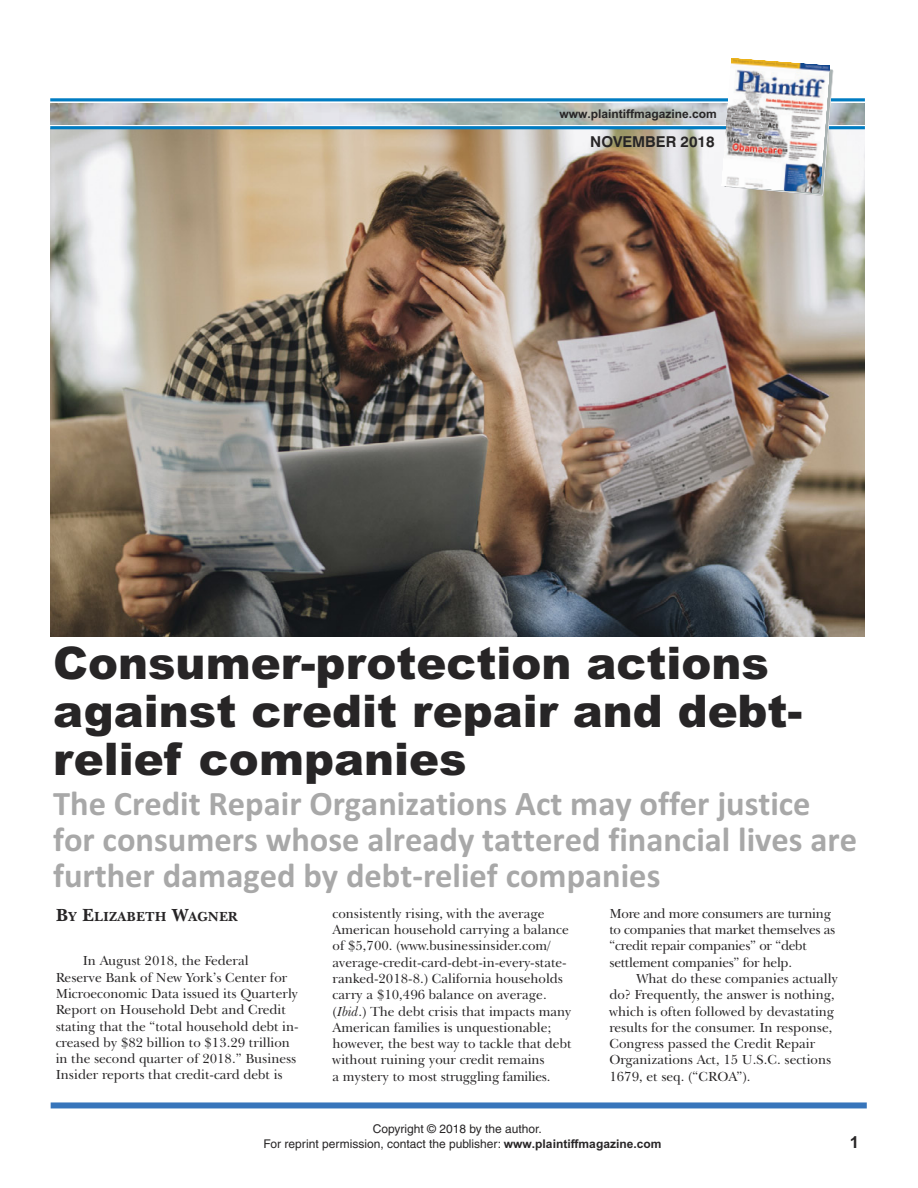
<style>
.page{position:relative;width:918px;height:1188px;background:#fff}
.page>*{position:absolute;margin:0;border:0;box-sizing:border-box;transform-origin:0 0}
.t1{font:45px/48px "Arial MT Black";color:#272526}
.t2{font:700 34.5px/36px "Calibri";color:#a8a8a8}
.t3{font:700 16.5px "Arial";color:#272526}
.t4{font:700 15px "Swiss 721 BT";color:#272526}
.t5{font:13.5px/16.4px "New Baskerville IT Cby BT";color:#272526}
.t6{font:13.5px/16.4px "New Baskerville IT Cby BT";letter-spacing:-.02em;color:#272526}
.t7{font:700 13.5px "New Baskerville IT Cby BT";color:#272526}
.t8{font:12px/15px "Helvetica";color:#272526}
.t9{font:700 12px "Arial";color:#272526}
.s1{font-size:18px}
.s2{font-style:italic}
.s3{font-family:"Arial";font-weight:700}
</style>
<div class="page">
<img style="left:51px;top:129px;width:814px;height:507px">
<div style="left:51px;top:1102px;width:816px;height:6px;background:#3775bb"></div>
<img style="left:51px;top:103px;width:814px;height:21px">
<hr style="left:51px;top:98px;width:814px;height:3px;background:#007cc2">
<hr style="left:51px;top:126px;width:814px;height:3px;background:#007cc2">
<svg style="left:724px;top:69px;width:109px;height:127px"></svg>
<img style="left:721px;top:58px;width:109px;height:136px">
<p class="t9" style="left:559px;top:107px;width:159px">www.plaintiffmagazine.com</p>
<p class="t4" style="left:590px;top:134px;width:126px">NOVEMBER 2018</p>
<h1 class="t1" style="left:53px;top:644px;width:751px">Consumer-protection actions against credit repair and debt&shy;relief companies</h1>
<h2 class="t2" style="left:53px;top:788px;width:805px">The Credit Repair Organizations Act may offer justice for consumers whose already tattered financial lives are further damaged by debt-relief companies</h2>
<p class="t7" style="left:56px;top:911px;width:184px"><span class="s1">B</span>Y <span class="s1">E</span>LIZABETH <span class="s1">W</span>AGNER</p>
<p class="t5" style="left:56px;top:954px;width:245px;text-indent:27px">In August 2018, the Federal<br>Reserve Bank of New York’s Center for Microeconomic Data issued its Quarterly Report on Household Debt and Credit stating that the “total household debt in&shy;creased by $82 billion to $13.29 trillion in the second quarter of 2018.” Business Insider reports that credit-card debt is</p>
<p class="t5" style="left:333px;top:907px;width:240px">consistently rising, with the average American household carrying a balance of $5,700. (www.businessinsider.com/ average-credit-card-debt-in-every-state&shy;ranked-2018-8.) California households carry a $10,496 balance on average. (<span class="s2">Ibid</span>.) The debt crisis that impacts many American families is unquestionable; however, the best way to tackle that debt without ruining your credit remains<br>a mystery to most struggling families.</p>
<p class="t6" style="left:609px;top:907px;width:227px">More and more consumers are turning to companies that market themselves as “credit repair companies” or “debt settlement companies” for help.</p>
<p class="t5" style="left:609px;top:972px;width:230px;text-indent:27px">What do these companies actually do? Frequently, the answer is nothing, which is often followed by devastating results for the consumer. In response, Congress passed the Credit Repair Organizations Act, 15 U.S.C. sections 1679, et seq. (“CROA”).</p>
<p class="t8" style="left:264px;top:1122px;width:399px;text-indent:109px">Copyright © 2018 by the author.<br>For reprint permission, contact the publisher: <span class="s3">www.plaintiffmagazine.com</span></p>
<p class="t3" style="left:850px;top:1133px;width:11px">1</p>
</div>
